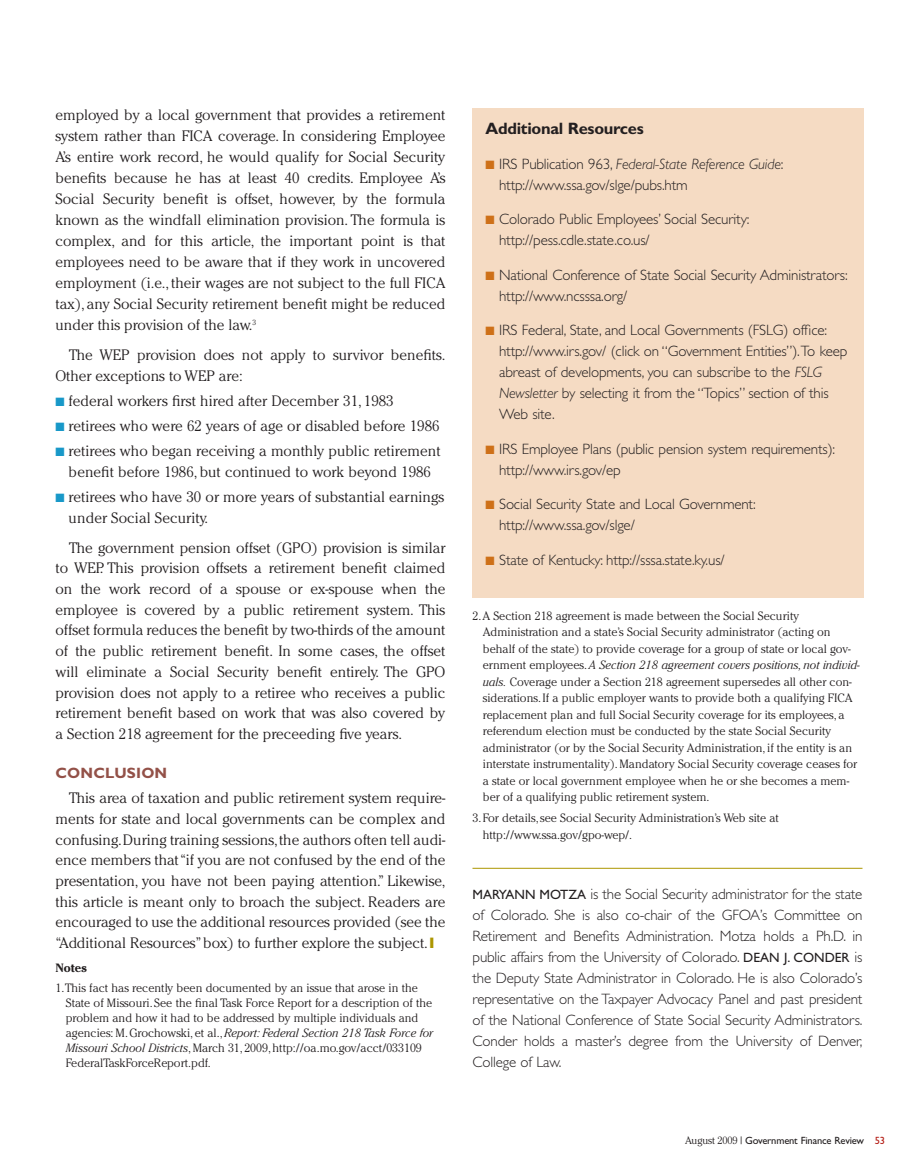
<style>
.page{position:relative;width:918px;height:1175px;background:#fff}
.page>*{position:absolute;margin:0;border:0;box-sizing:border-box;transform-origin:0 0}
.t1{font:700 16.5px "Gill Sans";letter-spacing:-.015em;color:#231f20}
.t2{font:300 15px/20.7px "Cheltenham";color:#231f20;text-align:justify}
.t3{font:300 15px/21px "Gill Sans";letter-spacing:-.01em;color:#231f20}
.t4{font:700 15px "Gill Sans";letter-spacing:.01em;color:#935148}
.t5{font:300 12px/16.5px "Cheltenham";color:#231f20}
.t6{font:700 12px "Cheltenham";color:#231f20}
.t7{font:10.5px "Gill Sans";letter-spacing:-.015em;color:#231f20}
.s1{color:#1898c8}
.s2{color:#ac9601}
.s3{font-style:italic}
.s4{color:#ce7018}
.s5{font-weight:400;font-size:13.5px}
.s6{font-family:"Cheltenham";font-weight:300}
.s7{color:#b41d15}
</style>
<div class="page">
<hr style="left:472px;top:868px;width:390px;height:1px;background:#ac9601">
<div style="left:472px;top:108px;width:392px;height:490px;background:#f5dbc3"></div>
<p class="t2" style="left:56px;top:106px;width:392px">employed by a local government that provides a retirement system rather than FICA coverage. In considering Employee A’s entire work record, he would qualify for Social Security benefits because he has at least 40 credits. Employee A’s Social Security benefit is offset, however, by the formula known as the windfall elimination provision. The formula is complex, and for this article, the important point is that employees need to be aware that if they work in uncovered employment (i.e., their wages are not subject to the full FICA tax), any Social Security retirement benefit might be reduced under this provision of the law.<sup>3</sup></p>
<p class="t2" style="left:56px;top:346px;width:391px;text-indent:14px">The WEP provision does not apply to survivor benefits.<br>Other exceptions to WEP are:</p>
<p class="t2" style="left:56px;top:392px;width:340px"><span class="s1">■</span> federal workers first hired after December 31, 1983</p>
<p class="t2" style="left:56px;top:417px;width:386px"><span class="s1">■</span> retirees who were 62 years of age or disabled before 1986</p>
<p class="t2" style="left:56px;top:442px;width:387px;text-align:center"><span class="s1">■</span> retirees who began receiving a monthly public retirement benefit before 1986, but continued to work beyond 1986</p>
<p class="t2" style="left:69px;top:488px;width:377px;text-indent:-13px"><span class="s1">■</span> retirees who have 30 or more years of substantial earnings under Social Security.</p>
<p class="t2" style="left:56px;top:538px;width:392px;text-indent:14px">The government pension offset (GPO) provision is similar to WEP. This provision offsets a retirement benefit claimed on the work record of a spouse or ex-spouse when the employee is covered by a public retirement system. This offset formula reduces the benefit by two-thirds of the amount of the public retirement benefit. In some cases, the offset will eliminate a Social Security benefit entirely. The GPO provision does not apply to a retiree who receives a public retirement benefit based on work that was also covered by a Section 218 agreement for the preceeding five years.</p>
<p class="t4" style="left:56px;top:767px;width:113px">CONCLUSION</p>
<p class="t2" style="left:56px;top:789px;width:392px;text-indent:14px">This area of taxation and public retirement system require&shy;ments for state and local governments can be complex and confusing.During training sessions,the authors often tell audi&shy;ence members that “if you are not confused by the end of the presentation, you have not been paying attention.” Likewise, this article is meant only to broach the subject. Readers are encouraged to use the additional resources provided (see the “Additional Resources”box) to further explore the subject.<span class="s2">❙</span></p>
<p class="t6" style="left:56px;top:963px;width:33px">Notes</p>
<p class="t5" style="left:66px;top:981px;width:369px;line-height:15px;text-indent:-10px">1.This fact has recently been documented by an issue that arose in the State of Missouri. See the final Task Force Report for a description of the problem and how it had to be addressed by multiple individuals and agencies: M. Grochowski, et al.,<span class="s3">Report: Federal Section 218 Task Force for Missouri School Districts</span>, March 31, 2009, http://oa.mo.gov/acct/033109<br>FederalTaskForceReport.pdf.</p>
<p class="t1" style="left:486px;top:123px;width:160px">Additional Resources</p>
<p class="t3" style="left:499px;top:155px;width:286px;text-indent:-14px"><span class="s4">■</span> IRS Publication 963, <span class="s3">Federal-State Reference Guide</span>: http://www.ssa.gov/slge/pubs.htm</p>
<p class="t3" style="left:499px;top:210px;width:252px;text-indent:-14px"><span class="s4">■</span> Colorado Public Employees’ Social Security: http://pess.cdle.state.co.us/</p>
<p class="t3" style="left:499px;top:266px;width:350px;text-indent:-14px"><span class="s4">■</span> National Conference of State Social Security Administrators: http://www.ncsssa.org/</p>
<p class="t3" style="left:499px;top:321px;width:350px;text-indent:-14px"><span class="s4">■</span> IRS Federal, State, and Local Governments (FSLG) office: http://www.irs.gov/ (click on “Government Entities”).To keep abreast of developments, you can subscribe to the <span class="s3">FSLG Newsletter</span> by selecting it from the “Topics” section of this Web site.</p>
<p class="t3" style="left:499px;top:440px;width:338px;text-indent:-14px"><span class="s4">■</span> IRS Employee Plans (public pension system requirements): http://www.irs.gov/ep</p>
<p class="t3" style="left:499px;top:495px;width:258px;text-indent:-14px"><span class="s4">■</span> Social Security State and Local Government: http://www.ssa.gov/slge/</p>
<p class="t3" style="left:486px;top:551px;width:241px"><span class="s4">■</span> State of Kentucky: http://sssa.state.ky.us/</p>
<p class="t5" style="left:483px;top:608px;width:379px;text-indent:-10px">2.A Section 218 agreement is made between the Social Security Administration and a state’s Social Security administrator (acting on behalf of the state) to provide coverage for a group of state or local gov&shy;ernment employees.<span class="s3">A Section 218 agreement covers positions,not individ&shy;uals.</span> Coverage under a Section 218 agreement supersedes all other con&shy;siderations. If a public employer wants to provide both a qualifying FICA replacement plan and full Social Security coverage for its employees, a referendum election must be conducted by the state Social Security administrator (or by the Social Security Administration, if the entity is an interstate instrumentality). Mandatory Social Security coverage ceases for a state or local government employee when he or she becomes a mem&shy;ber of a qualifying public retirement system.</p>
<p class="t5" style="left:483px;top:811px;width:298px;text-indent:-10px">3.For details, see Social Security Administration’s Web site at http://www.ssa.gov/gpo-wep/.</p>
<p class="t3" style="left:472px;top:885px;width:392px;text-align:justify"><span class="s5">MARYANN MOTZA</span> is the Social Security administrator for the state of Colorado. She is also co-chair of the GFOA’s Committee on Retirement and Benefits Administration. Motza holds a Ph.D. in public affairs from the University of Colorado. <span class="s5">DEAN J. CONDER</span> is the Deputy State Administrator in Colorado. He is also Colorado’s representative on the Taxpayer Advocacy Panel and past president of the National Conference of State Social Security Administrators.<br>Conder holds a master’s degree from the University of Denver, College of Law.</p>
<p class="t7" style="left:685px;top:1136px;width:201px"><span class="s6">August 2009 |</span> Government Finance Review <span class="s7">53</span></p>
</div>
